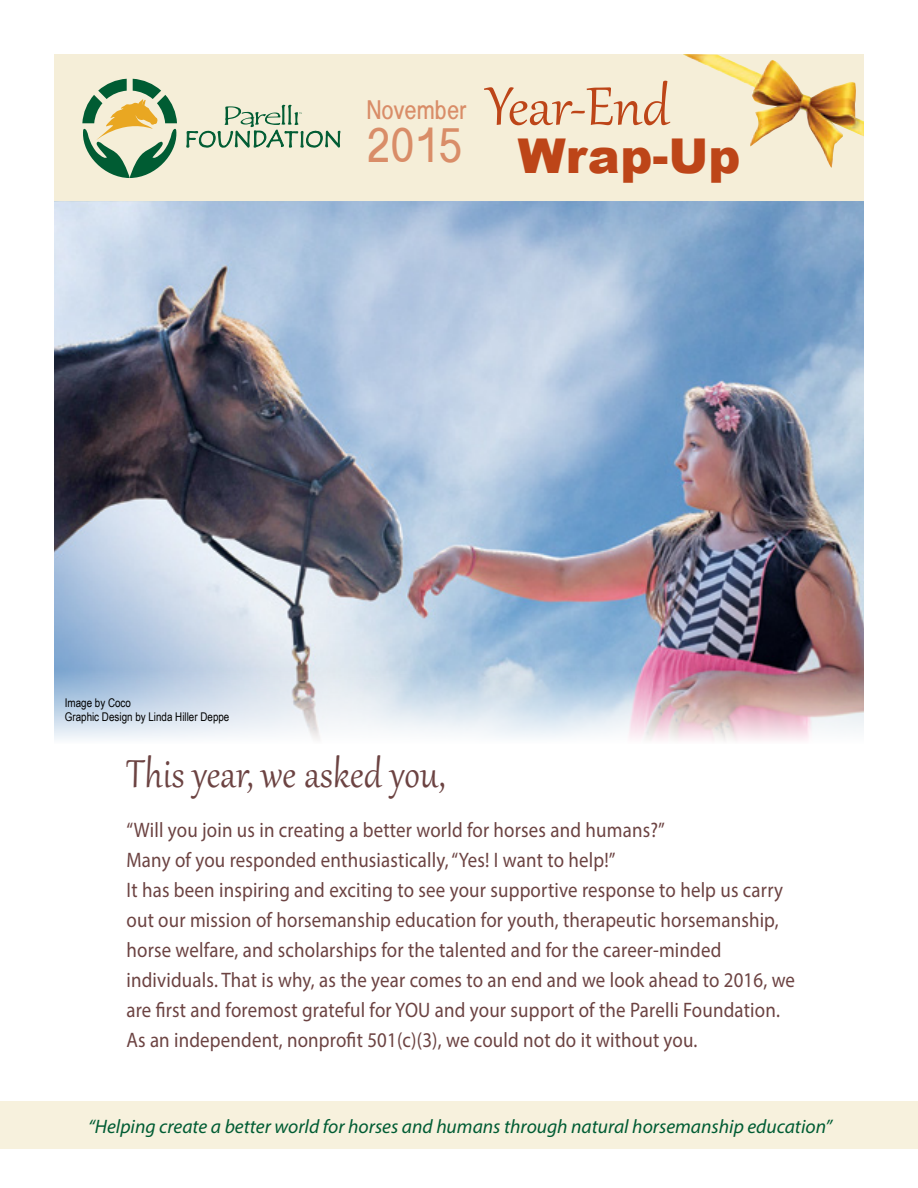
<style>
.page{position:relative;width:918px;height:1188px;background:#fff}
.page>*{position:absolute;margin:0;border:0;box-sizing:border-box;transform-origin:0 0}
.t1{font:66px "Gabriola";color:#bd4518}
.t2{font:48px "Gabriola";letter-spacing:.01em;color:#6c4342;scale:.9 1}
.t3{font:900 48px "Arial";letter-spacing:.005em;color:#bd4518}
.t4{font:700 45px "Bangla Sangam MN";color:#d98d68;scale:.84 1}
.t5{font:700 24px "Bangla Sangam MN";color:#d98d68;scale:.84 1}
.t6{font:21px/30px "Myriad Pro";letter-spacing:.01em;color:#6c4342;scale:.9 1}
.t7{font:italic 19.5px "Myriad Pro";color:#005c33}
.t8{font:12px/13.5px "Arial Narrow";color:#000}
</style>
<div class="page">
<div style="left:0;top:1102px;width:918px;height:47px;background:#f7f1dd"></div>
<img style="left:54px;top:201px;width:810px;height:540px">
<div style="left:54px;top:54px;width:810px;height:147px;background:#f5eed8"></div>
<svg style="left:186px;top:105px;width:154px;height:43px"></svg>
<svg style="left:82px;top:79px;width:95px;height:99px"></svg>
<img style="left:683px;top:54px;width:181px;height:114px">
<p class="t5" style="left:367px;top:93px;width:120px">November</p>
<h3 class="t4" style="left:367px;top:115px;width:116px">2015</h3>
<h1 class="t1" style="left:486px;top:63px;width:186px">Year-End</h1>
<h2 class="t3" style="left:518px;top:121px;width:224px">Wrap-Up</h2>
<p class="t8" style="left:65px;top:696px;width:166px">Image by Coco<br>Graphic Design by Linda Hiller Deppe</p>
<h2 class="t2" style="left:126px;top:742px;width:356px">This year, we asked you,</h2>
<p class="t6" style="left:126px;top:814px;width:744px">“Will you join us in creating a better world for horses and humans?”<br>Many of you responded enthusiastically, “Yes! I want to help!”<br>It has been inspiring and exciting to see your supportive response to help us carry out our mission of horsemanship education for youth, therapeutic horsemanship, horse welfare, and scholarships for the talented and for the career-minded individuals. That is why, as the year comes to an end and we look ahead to 2016, we are first and foremost grateful for YOU and your support of the Parelli Foundation.<br>As an independent, nonprofit 501(c)(3), we could not do it without you.</p>
<p class="t7" style="left:88px;top:1114px;width:745px">“Helping create a better world for horses and humans through natural horsemanship education”</p>
</div>
